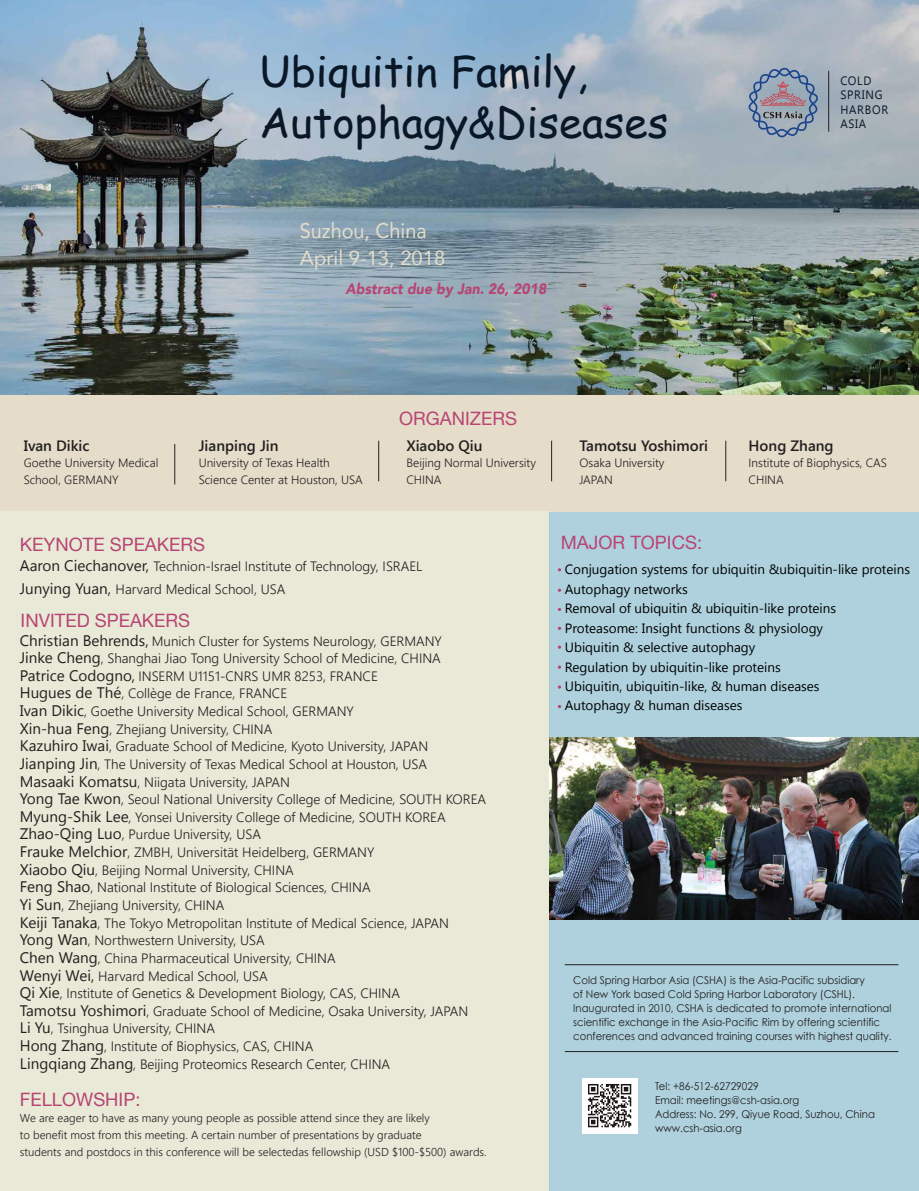
<style>
.page{position:relative;width:919px;height:1191px;background:#fff}
.page>*{position:absolute;margin:0;border:0;box-sizing:border-box;transform-origin:0 0}
.t1{font:42.38px/50.8px "Comic Sans MS";color:#0a1727}
.t2{font:21.15px "Avenir";color:#e5ddca;scale:.94 1}
.t3{font:20.17px "Avenir";color:#e5ddca}
.t4{font:18.45px "Helvetica Neue";color:#b84473}
.t5{font:600 15px "Segoe UI";color:#231f20}
.t6{font:italic 900 15px "Avenir";color:#b84473;scale:.94 1}
.t7{font:300 13.58px/17.6px "Segoe UI";color:#231f20}
.t8{font:13.42px/19.4px "Segoe UI";color:#000}
.t9{font:12.15px/14.5px "Segoe UI";letter-spacing:.065em;color:#0a1727;scale:.94 1}
.t10{font:300 12px/16.5px "Segoe UI";color:#231f20}
.t11{font:300 11.48px/16.5px "Segoe UI";color:#231f20}
.t12{font:10.8px/14px "Century Gothic";color:#231f20;scale:.94 1}
.s1{font-weight:400;font-size:15.23px}
</style>
<div class="page">
<img style="left:0;top:0;width:918px;height:395px">
<div style="left:0;top:395px;width:918px;height:117px;background:#e5ddca"></div>
<div style="left:0;top:512px;width:549px;height:679px;background:#e8ead7"></div>
<div style="left:549px;top:512px;width:369px;height:679px;background:#aed1dd"></div>
<img style="left:582px;top:1078px;width:55px;height:55px">
<hr style="left:565px;top:1051px;width:333px;height:1px;background:#231f20">
<hr style="left:565px;top:964px;width:333px;height:1px;background:#231f20">
<svg style="left:748px;top:68px;width:70px;height:69px;background:#8b95aa"></svg>
<hr style="left:828px;top:71px;width:1px;height:61px;background:#231f20">
<svg style="left:558px;top:588px;width:3px;height:4px"></svg>
<svg style="left:558px;top:645px;width:3px;height:4px"></svg>
<svg style="left:558px;top:665px;width:3px;height:4px"></svg>
<img style="left:549px;top:738px;width:369px;height:182px">
<hr style="left:174px;top:444px;width:1px;height:40px;background:#231f20">
<hr style="left:378px;top:441px;width:1px;height:40px;background:#231f20">
<hr style="left:551px;top:441px;width:1px;height:40px;background:#231f20">
<hr style="left:725px;top:441px;width:1px;height:40px;background:#231f20">
<h1 class="t1" style="left:259px;top:45px;width:410px">Ubiquitin Family,<br>Autophagy&amp;Diseases</h1>
<h2 class="t2" style="left:300px;top:213px;width:136px">Suzhou, China</h2>
<h3 class="t3" style="left:300px;top:242px;width:147px">April 9-13, 2018</h3>
<p class="t6" style="left:345px;top:276px;width:215px">Abstract due by Jan. 26, 2018</p>
<p class="t9" style="left:840px;top:73px;width:52px">COLD<br>SPRING<br>HARBOR<br>ASIA</p>
<p class="t5" style="left:24px;top:435px;width:67px">Ivan Dikic</p>
<p class="t10" style="left:24px;top:454px;width:136px">Goethe University Medical<br>School, GERMANY</p>
<p class="t5" style="left:199px;top:435px;width:81px">Jianping Jin</p>
<p class="t10" style="left:199px;top:454px;width:166px">University of Texas Health<br>Science Center at Houston, USA</p>
<h3 class="t4" style="left:20px;top:533px;width:187px">KEYNOTE SPEAKERS</h3>
<h3 class="t4" style="left:399px;top:407px;width:119px">ORGANIZERS</h3>
<p class="t5" style="left:406px;top:435px;width:78px">Xiaobo Qiu</p>
<p class="t10" style="left:406px;top:454px;width:131px">Beijing Normal University<br>CHINA</p>
<p class="t5" style="left:579px;top:435px;width:130px">Tamotsu Yoshimori</p>
<p class="t10" style="left:579px;top:454px;width:87px">Osaka University<br>JAPAN</p>
<h3 class="t4" style="left:561px;top:531px;width:143px">MAJOR TOPICS:</h3>
<p class="t5" style="left:748px;top:435px;width:87px">Hong Zhang</p>
<p class="t10" style="left:748px;top:454px;width:140px">Institute of Biophysics, CAS<br>CHINA</p>
<p class="t7" style="left:20px;top:555px;width:404px;line-height:22.6px"><span class="s1">Aaron Ciechanover,</span> Technion-Israel Institute of Technology, ISRAEL<br><span class="s1">Junying Yuan,</span> Harvard Medical School, USA</p>
<p class="t8" style="left:565px;top:559px;width:346px">Conjugation systems for ubiquitin &amp;ubiquitin-like proteins Autophagy networks<br>Removal of ubiquitin &amp; ubiquitin-like proteins Proteasome: Insight functions &amp; physiology<br>Ubiquitin &amp; selective autophagy<br>Regulation by ubiquitin-like proteins<br>Ubiquitin, ubiquitin-like, &amp; human diseases<br>Autophagy &amp; human diseases</p>
<h3 class="t4" style="left:21px;top:609px;width:171px">INVITED SPEAKERS</h3>
<p class="t7" style="left:20px;top:631px;width:468px"><span class="s1">Christian Behrends,</span> Munich Cluster for Systems Neurology, GERMANY<br><span class="s1">Jinke Cheng</span>, Shanghai Jiao Tong University School of Medicine, CHINA <span class="s1">Patrice Codogno,</span> INSERM U1151-CNRS UMR 8253, FRANCE<br><span class="s1">Hugues de Thé</span>, Collège de France, FRANCE<br><span class="s1">Ivan Dikic</span>, Goethe University Medical School, GERMANY<br><span class="s1">Xin-hua Feng</span>, Zhejiang University, CHINA<br><span class="s1">Kazuhiro Iwai</span>, Graduate School of Medicine, Kyoto University, JAPAN <span class="s1">Jianping Jin</span>, The University of Texas Medical School at Houston, USA<br><span class="s1">Masaaki Komatsu</span>, Niigata University, JAPAN<br><span class="s1">Yong Tae Kwon</span>, Seoul National University College of Medicine, SOUTH KOREA <span class="s1">Myung-Shik Lee</span>, Yonsei University College of Medicine, SOUTH KOREA <span class="s1">Zhao-Qing Luo</span>, Purdue University, USA<br><span class="s1">Frauke Melchior</span>, ZMBH, Universität Heidelberg, GERMANY<br><span class="s1">Xiaobo Qiu</span>, Beijing Normal University, CHINA<br><span class="s1">Feng Shao</span>, National Institute of Biological Sciences, CHINA<br><span class="s1">Yi Sun</span>, Zhejiang University, CHINA<br><span class="s1">Keiji Tanaka</span>, The Tokyo Metropolitan Institute of Medical Science, JAPAN<br><span class="s1">Yong Wan</span>, Northwestern University, USA<br><span class="s1">Chen Wang</span>, China Pharmaceutical University, CHINA<br><span class="s1">Wenyi Wei,</span> Harvard Medical School, USA<br><span class="s1">Qi Xie</span>, Institute of Genetics &amp; Development Biology, CAS, CHINA<br><span class="s1">Tamotsu Yoshimori</span>, Graduate School of Medicine, Osaka University, JAPAN<br><span class="s1">Li Yu</span>, Tsinghua University, CHINA<br><span class="s1">Hong Zhang</span>, Institute of Biophysics, CAS, CHINA<br><span class="s1">Lingqiang Zhang</span>, Beijing Proteomics Research Center, CHINA</p>
<p class="t12" style="left:573px;top:973px;width:340px">Cold Spring Harbor Asia (CSHA) is the Asia-Pacific subsidiary<br>of New York based Cold Spring Harbor Laboratory (CSHL).<br>Inaugurated in 2010, CSHA is dedicated to promote international scientific exchange in the Asia-Pacific Rim by offering scientific conferences and advanced training courses with highest quality.</p>
<p class="t12" style="left:655px;top:1078px;width:235px">Tel: +86-512-62729029<br>Email: meetings@csh-asia.org<br>Address: No. 299, Qiyue Road, Suzhou, China www.csh-asia.org</p>
<h3 class="t4" style="left:20px;top:1088px;width:122px">FELLOWSHIP:</h3>
<p class="t11" style="left:20px;top:1109px;width:468px">We are eager to have as many young people as possible attend since they are likely<br>to benefit most from this meeting. A certain number of presentations by graduate<br>students and postdocs in this conference will be selectedas fellowship (USD $100-$500) awards.</p>
</div>
